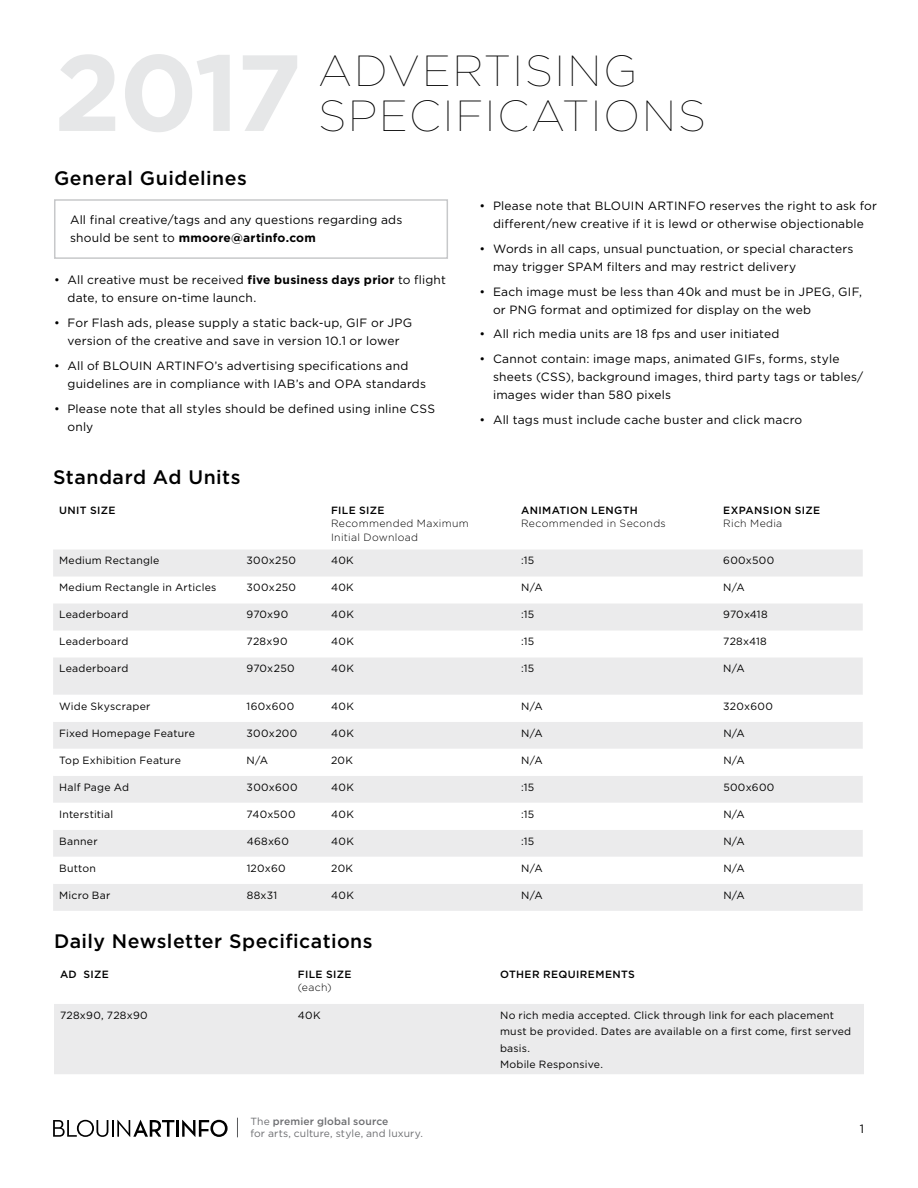
<style>
.page{position:relative;width:918px;height:1188px;background:#fff}
.page>*{position:absolute;margin:0;border:0;box-sizing:border-box;transform-origin:0 0}
.t1{font:700 108px "Gotham";color:#e6e7e8}
.t2{font:100 43.5px "Gotham";letter-spacing:.045em;color:#000}
.t3{font:500 19.5px "Gotham";letter-spacing:.025em;color:#000}
.t4{font:12px/18px "Gotham";letter-spacing:.015em;color:#000}
.t5{font:10.5px/16.5px "Gotham";letter-spacing:.025em;color:#000}
.t6{font:500 10.5px "Gotham";letter-spacing:.035em;color:#000}
.t7{font:300 10.5px/13.5px "Gotham";letter-spacing:.035em;color:#000}
.t8{font:10.5px "Gotham";color:#000}
.t9{font:10.35px/12.1px "Gotham";letter-spacing:.01em;color:#6d6e71}
.s1{font-weight:700}
.s2{font-weight:500}
</style>
<div class="page">
<svg style="left:237px;top:1118px;width:1px;height:19px"></svg>
<hr style="left:176px;top:1120px;width:3px;height:17px;background:#000">
<svg style="left:182px;top:1120px;width:46px;height:17px"></svg>
<svg style="left:53px;top:1120px;width:121px;height:17px"></svg>
<svg style="left:53px;top:550px;width:810px;height:361px;fill:#ebebec"></svg>
<svg style="left:53px;top:695px;width:810px;height:189px"></svg>
<div style="left:54px;top:1004px;width:810px;height:70px;background:#ebebec"></div>
<div style="left:54px;top:199px;width:394px;height:60px;border:2px solid #c7c8ca"></div>
<h1 class="t1" style="left:54px;top:30px;width:250px">2017</h1>
<h3 class="t3" style="left:54px;top:167px;width:194px">General Guidelines</h3>
<h2 class="t2" style="left:319px;top:44px;width:320px">ADVERTISING</h2>
<h2 class="t2" style="left:319px;top:89px;width:389px">SPECIFICATIONS</h2>
<p class="t4" style="left:70px;top:211px;width:334px">All final creative/tags and any questions regarding ads should be sent to <span class="s1">mmoore@artinfo.com</span></p>
<p class="t4" style="left:68px;top:271px;width:380px;text-indent:-14px">• All creative must be received <span class="s1">five business days prior</span> to flight date, to ensure on-time launch.</p>
<p class="t4" style="left:54px;top:314px;width:360px;text-align:center">• For Flash ads, please supply a static back-up, GIF or JPG version of the creative and save in version 10.1 or lower</p>
<p class="t4" style="left:68px;top:356px;width:360px;text-indent:-14px">• All of BLOUIN ARTINFO’s advertising specifications and guidelines are in compliance with IAB’s and OPA standards</p>
<p class="t4" style="left:68px;top:399px;width:369px;text-indent:-14px">• Please note that all styles should be defined using inline CSS only</p>
<p class="t4" style="left:480px;top:197px;width:399px;text-align:center">• Please note that BLOUIN ARTINFO reserves the right to ask for different/new creative if it is lewd or otherwise objectionable</p>
<p class="t4" style="left:493px;top:239px;width:362px;text-indent:-14px">• Words in all caps, unsual punctuation, or special characters may trigger SPAM filters and may restrict delivery</p>
<p class="t4" style="left:493px;top:282px;width:370px;text-indent:-14px">• Each image must be less than 40k and must be in JPEG, GIF, or PNG format and optimized for display on the web</p>
<p class="t4" style="left:480px;top:325px;width:301px">• All rich media units are 18 fps and user initiated</p>
<p class="t4" style="left:493px;top:350px;width:372px;text-indent:-14px">• Cannot contain: image maps, animated GIFs, forms, style sheets (CSS), background images, third party tags or tables/ images wider than 580 pixels</p>
<p class="t4" style="left:480px;top:410px;width:324px">• All tags must include cache buster and click macro</p>
<h3 class="t3" style="left:53px;top:466px;width:189px">Standard Ad Units</h3>
<p class="t6" style="left:59px;top:504px;width:58px">Un it Size</p>
<p class="t6" style="left:331px;top:504px;width:42px">File SIZE</p>
<p class="t7" style="left:331px;top:516px;width:139px">Recommended Maximum<br>Initial Download</p>
<p class="t6" style="left:521px;top:504px;width:118px">An imation Length</p>
<p class="t7" style="left:521px;top:516px;width:146px">Recommended in Seconds</p>
<p class="t6" style="left:723px;top:504px;width:32px">Expans</p>
<p class="t6" style="left:770px;top:504px;width:52px">ion Size</p>
<p class="t7" style="left:723px;top:516px;width:61px">Rich Media</p>
<p class="t5" style="left:59px;top:552px;width:102px">Medium Rectangle</p>
<p class="t5" style="left:247px;top:552px;width:51px">300x250</p>
<p class="t5" style="left:331px;top:552px;width:24px">40K</p>
<p class="t5" style="left:521px;top:552px;width:15px">:15</p>
<p class="t5" style="left:723px;top:552px;width:52px">600x500</p>
<p class="t5" style="left:59px;top:579px;width:159px">Medium Rectangle in Articles</p>
<p class="t5" style="left:247px;top:579px;width:51px">300x250</p>
<p class="t5" style="left:331px;top:579px;width:24px">40K</p>
<p class="t5" style="left:521px;top:579px;width:23px">N/A</p>
<p class="t5" style="left:723px;top:579px;width:23px">N/A</p>
<p class="t5" style="left:59px;top:606px;width:71px">Leaderboard</p>
<p class="t5" style="left:247px;top:606px;width:43px">970x90</p>
<p class="t5" style="left:331px;top:606px;width:24px">40K</p>
<p class="t5" style="left:521px;top:606px;width:15px">:15</p>
<p class="t8" style="left:723px;top:609px;width:46px">970x418</p>
<p class="t5" style="left:59px;top:633px;width:71px">Leaderboard</p>
<p class="t5" style="left:247px;top:633px;width:42px">728x90</p>
<p class="t5" style="left:331px;top:633px;width:24px">40K</p>
<p class="t5" style="left:521px;top:633px;width:15px">:15</p>
<p class="t5" style="left:723px;top:633px;width:45px">728x418</p>
<p class="t5" style="left:59px;top:660px;width:71px">Leaderboard</p>
<p class="t5" style="left:247px;top:660px;width:49px">970x250</p>
<p class="t5" style="left:331px;top:660px;width:24px">40K</p>
<p class="t5" style="left:521px;top:660px;width:15px">:15</p>
<p class="t5" style="left:723px;top:660px;width:23px">N/A</p>
<p class="t5" style="left:59px;top:697px;width:93px">Wide Skyscraper</p>
<p class="t5" style="left:247px;top:697px;width:49px">160x600</p>
<p class="t5" style="left:331px;top:697px;width:24px">40K</p>
<p class="t5" style="left:521px;top:697px;width:23px">N/A</p>
<p class="t5" style="left:723px;top:697px;width:51px">320x600</p>
<p class="t5" style="left:59px;top:724px;width:137px">Fixed Homepage Feature</p>
<p class="t5" style="left:247px;top:724px;width:52px">300x200</p>
<p class="t5" style="left:331px;top:724px;width:24px">40K</p>
<p class="t5" style="left:521px;top:724px;width:23px">N/A</p>
<p class="t5" style="left:723px;top:724px;width:23px">N/A</p>
<p class="t5" style="left:59px;top:751px;width:123px">Top Exhibition Feature</p>
<p class="t5" style="left:247px;top:751px;width:23px">N/A</p>
<p class="t5" style="left:331px;top:751px;width:23px">20K</p>
<p class="t5" style="left:521px;top:751px;width:23px">N/A</p>
<p class="t5" style="left:723px;top:751px;width:23px">N/A</p>
<p class="t5" style="left:59px;top:778px;width:71px">Half Page Ad</p>
<p class="t5" style="left:247px;top:778px;width:53px">300x600</p>
<p class="t5" style="left:331px;top:778px;width:24px">40K</p>
<p class="t5" style="left:521px;top:778px;width:15px">:15</p>
<p class="t5" style="left:723px;top:778px;width:53px">500x600</p>
<p class="t5" style="left:59px;top:805px;width:56px">Interstitial</p>
<p class="t5" style="left:247px;top:805px;width:51px">740x500</p>
<p class="t5" style="left:331px;top:805px;width:24px">40K</p>
<p class="t5" style="left:521px;top:805px;width:15px">:15</p>
<p class="t5" style="left:723px;top:805px;width:23px">N/A</p>
<p class="t5" style="left:59px;top:832px;width:40px">Banner</p>
<p class="t5" style="left:247px;top:832px;width:44px">468x60</p>
<p class="t5" style="left:331px;top:832px;width:24px">40K</p>
<p class="t5" style="left:521px;top:832px;width:15px">:15</p>
<p class="t5" style="left:723px;top:832px;width:23px">N/A</p>
<p class="t5" style="left:59px;top:859px;width:38px">Button</p>
<p class="t5" style="left:247px;top:859px;width:41px">120x60</p>
<p class="t5" style="left:331px;top:859px;width:23px">20K</p>
<p class="t5" style="left:521px;top:859px;width:23px">N/A</p>
<p class="t5" style="left:723px;top:859px;width:23px">N/A</p>
<p class="t5" style="left:59px;top:886px;width:53px">Micro Bar</p>
<p class="t5" style="left:247px;top:886px;width:32px">88x31</p>
<p class="t5" style="left:331px;top:886px;width:24px">40K</p>
<p class="t5" style="left:521px;top:886px;width:23px">N/A</p>
<p class="t5" style="left:723px;top:886px;width:23px">N/A</p>
<h3 class="t3" style="left:54px;top:930px;width:320px">Daily Newsletter Specifications</h3>
<p class="t6" style="left:60px;top:968px;width:9px">ad</p>
<p class="t6" style="left:83px;top:968px;width:27px">Size</p>
<p class="t6" style="left:298px;top:968px;width:55px">File size</p>
<p class="t7" style="left:298px;top:981px;width:35px">(each)</p>
<p class="t6" style="left:500px;top:968px;width:135px">other requ irements</p>
<p class="t5" style="left:60px;top:1007px;width:89px">728x90, 728x90</p>
<p class="t5" style="left:298px;top:1007px;width:24px">40K</p>
<p class="t5" style="left:500px;top:1007px;width:353px">No rich media accepted. Click through link for each placement must be provided. Dates are available on a first come, first served basis.<br>Mobile Responsive.</p>
<p class="t9" style="left:250px;top:1115px;width:174px">The <span class="s2">premier global source<br></span>for arts, culture, style, and luxury.</p>
<p class="t4" style="left:860px;top:1119px;width:6px">1</p>
</div>
